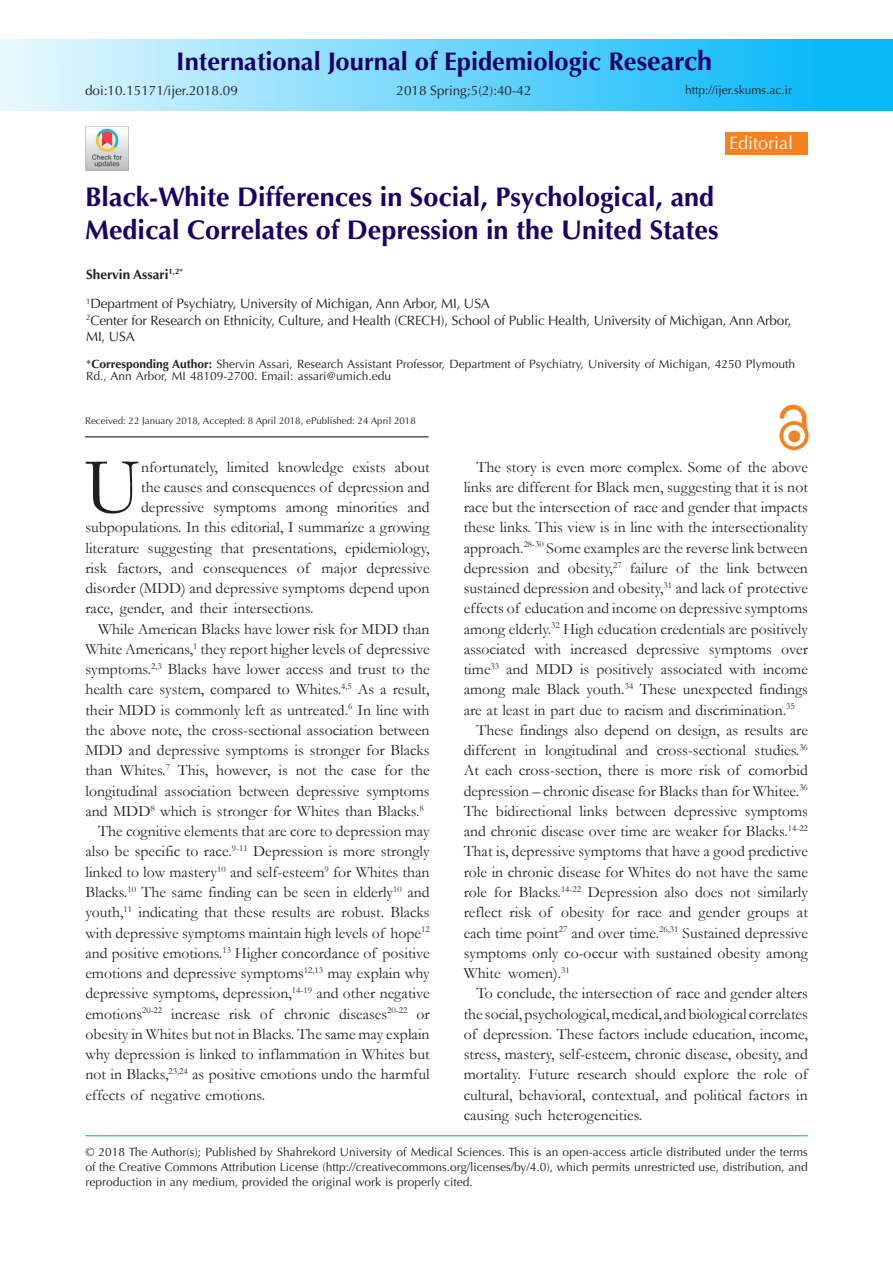
<style>
.page{position:relative;width:893px;height:1263px;background:#fff}
.page>*{position:absolute;margin:0;border:0;box-sizing:border-box;transform-origin:0 0}
.Title_2{font:80.7px "Garamond";color:#231f20}
.t1{font:700 27px/33px "Optima LT Std";color:#190066}
.t2{font:700 25.5px "Optima LT Std";color:#190066}
.t3{font:18px "Optima LT Std";color:#fff}
.Title_2-2{font:15.75px/20.2px "Garamond";color:#231f20;text-align:justify}
.t4{font:13.5px/16.5px "Optima LT Std";letter-spacing:-.01em;color:#231f20}
.t5{font:700 13.5px "Optima LT Std";color:#231f20}
.t6{font:12px/15px "Optima LT Std";color:#231f20;text-align:justify}
.t7{font:9.75px "Optima LT Std";color:#231f20}
.s1{font-size:27px}
.s2{font-weight:700}
</style>
<div class="page">
<div style="left:0;top:39px;width:893px;height:72px;background:linear-gradient(to right,#e9f8fe,#00b4f9)"></div>
<hr style="left:85px;top:1135px;width:723px;height:1px;background:#0099e5">
<div style="left:726px;top:132px;width:82px;height:23px;background:#f58220"></div>
<div style="left:789px;top:431px;width:11px;height:11px;background:#f58220;border-radius:50%"></div>
<div style="left:789px;top:431px;width:11px;height:11px;border:1px solid #f58220;border-radius:50%"></div>
<div style="left:779px;top:421px;width:30px;height:29px;border:4px solid #f58220;border-radius:50%"></div>
<svg style="left:780px;top:405px;width:26px;height:24px"></svg>
<img style="left:85px;top:127px;width:43px;height:43px">
<hr style="left:85px;top:436px;width:343px;height:1px;background:#231f20">
<p class="t2" style="left:176px;top:47px;width:537px">International Journal of Epidemiologic Re<span class="s1">search</span></p>
<p class="t4" style="left:85px;top:82px;width:154px">doi:10.15171/ijer.2018.09</p>
<p class="t4" style="left:396px;top:82px;width:137px">2018 Spring;5(2):40-42</p>
<p class="t6" style="left:685px;top:82px;width:109px">http://ijer.skums.ac.ir</p>
<p class="t3" style="left:729px;top:132px;width:66px">Editorial</p>
<p class="t1" style="left:85px;top:181px;width:635px">Black-White Differences in Social, Psychological, and<br>Medical Correlates of Depression in the United States</p>
<p class="t5" style="left:86px;top:266px;width:98px">Shervin Assari<sup>1,2*</sup></p>
<p class="t4" style="left:86px;top:295px;width:405px"><sup>1</sup>Department of Psychiatry, University of Michigan, Ann Arbor, MI, USA</p>
<p class="t4" style="left:86px;top:312px;width:707px"><sup>2</sup>Center for Research on Ethnicity, Culture, and Health (CRECH), School of Public Health, University of Michigan, Ann Arbor,<br>MI, USA</p>
<p class="t6" style="left:86px;top:358px;width:710px;line-height:12px">*<span class="s2">Corresponding Author:</span> Shervin Assari, Research Assistant Professor, Department of Psychiatry, University of Michigan, 4250 Plymouth<br>Rd., Ann Arbor, MI 48109-2700. Email: assari@umich.edu</p>
<p class="t7" style="left:85px;top:415px;width:332px">Received: 22 January 2018, Accepted: 8 April 2018, ePublished: 24 April 2018</p>
<p class="Title_2" style="left:84px;top:433px;width:59px">U</p>
<p class="Title_2-2" style="left:141px;top:456px;width:290px">nfortunately, limited knowledge exists about</p>
<p class="Title_2-2" style="left:141px;top:476px;width:290px">the causes and consequences of depression and</p>
<p class="Title_2-2" style="left:141px;top:497px;width:290px">depressive symptoms among minorities and</p>
<p class="Title_2-2" style="left:85px;top:517px;width:346px">subpopulations. In this editorial, I summarize a growing</p>
<p class="Title_2-2" style="left:85px;top:537px;width:346px">literature suggesting that presentations, epidemiology,</p>
<p class="Title_2-2" style="left:85px;top:557px;width:346px">risk factors, and consequences of major depressive</p>
<p class="Title_2-2" style="left:85px;top:578px;width:346px">disorder (MDD) and depressive symptoms depend upon</p>
<p class="Title_2-2" style="left:85px;top:598px;width:230px">race, gender, and their intersections.</p>
<p class="Title_2-2" style="left:85px;top:618px;width:346px;text-indent:13px">While American Blacks have lower risk for MDD than White Americans,<sup>1</sup> they report higher levels of depressive symptoms.<sup>2,3</sup> Blacks have lower access and trust to the health care system, compared to Whites.<sup>4,5</sup> As a result, their MDD is commonly left as untreated.<sup>6</sup> In line with the above note, the cross-sectional association between MDD and depressive symptoms is stronger for Blacks than Whites.<sup>7</sup> This, however, is not the case for the longitudinal association between depressive symptoms and MDD<sup>8</sup> which is stronger for Whites than Blacks.<sup>8</sup></p>
<p class="Title_2-2" style="left:85px;top:821px;width:346px;text-indent:13px">The cognitive elements that are core to depression may also be specific to race.<sup>9-11</sup> Depression is more strongly linked to low mastery<sup>10</sup> and self-esteem<sup>9</sup> for Whites than Blacks.<sup>10</sup> The same finding can be seen in elderly<sup>10</sup> and youth,<sup>11</sup> indicating that these results are robust. Blacks with depressive symptoms maintain high levels of hope<sup>12 </sup>and positive emotions.<sup>13</sup> Higher concordance of positive emotions and depressive symptoms<sup>12,13</sup> may explain why depressive symptoms, depression,<sup>14-19</sup> and other negative emotions<sup>20-22</sup> increase risk of chronic diseases<sup>20-22</sup> or obesity in Whites but not in Blacks. The same may explain why depression is linked to inflammation in Whites but not in Blacks,<sup>23,24</sup> as positive emotions undo the harmful effects of negative emotions.</p>
<p class="Title_2-2" style="left:464px;top:456px;width:346px;text-indent:13px">The story is even more complex. Some of the above links are different for Black men, suggesting that it is not race but the intersection of race and gender that impacts these links. This view is in line with the intersectionality approach.<sup>28-30</sup> Some examples are the reverse link between depression and obesity,<sup>27</sup> failure of the link between sustained depression and obesity,<sup>31</sup> and lack of protective effects of education and income on depressive symptoms among elderly.<sup>32</sup> High education credentials are positively associated with increased depressive symptoms over time<sup>33</sup> and MDD is positively associated with income among male Black youth.<sup>34</sup> These unexpected findings are at least in part due to racism and discrimination.<sup>35</sup></p>
<p class="Title_2-2" style="left:464px;top:719px;width:346px;text-indent:13px">These findings also depend on design, as results are different in longitudinal and cross-sectional studies.<sup>36<br></sup>At each cross-section, there is more risk of comorbid depression – chronic disease for Blacks than for Whitee.<sup>36<br></sup>The bidirectional links between depressive symptoms and chronic disease over time are weaker for Blacks.<sup>14-22<br></sup>That is, depressive symptoms that have a good predictive role in chronic disease for Whites do not have the same role for Blacks.<sup>14-22</sup> Depression also does not similarly reflect risk of obesity for race and gender groups at each time point<sup>27</sup> and over time.<sup>26,31</sup> Sustained depressive symptoms only co-occur with sustained obesity among White women).<sup>31</sup></p>
<p class="Title_2-2" style="left:464px;top:983px;width:346px;text-indent:13px">To conclude, the intersection of race and gender alters the social, psychological, medical, and biological correlates of depression. These factors include education, income, stress, mastery, self-esteem, chronic disease, obesity, and mortality. Future research should explore the role of cultural, behavioral, contextual, and political factors in causing such heterogeneities.</p>
<p class="t6" style="left:85px;top:1144px;width:724px">© 2018 The Author(s); Published by Shahrekord University of Medical Sciences. This is an open-access article distributed under the terms of the Creative Commons Attribution License (http://creativecommons.org/licenses/by/4.0), which permits unrestricted use, distribution, and reproduction in any medium, provided the original work is properly cited.</p>
</div>
